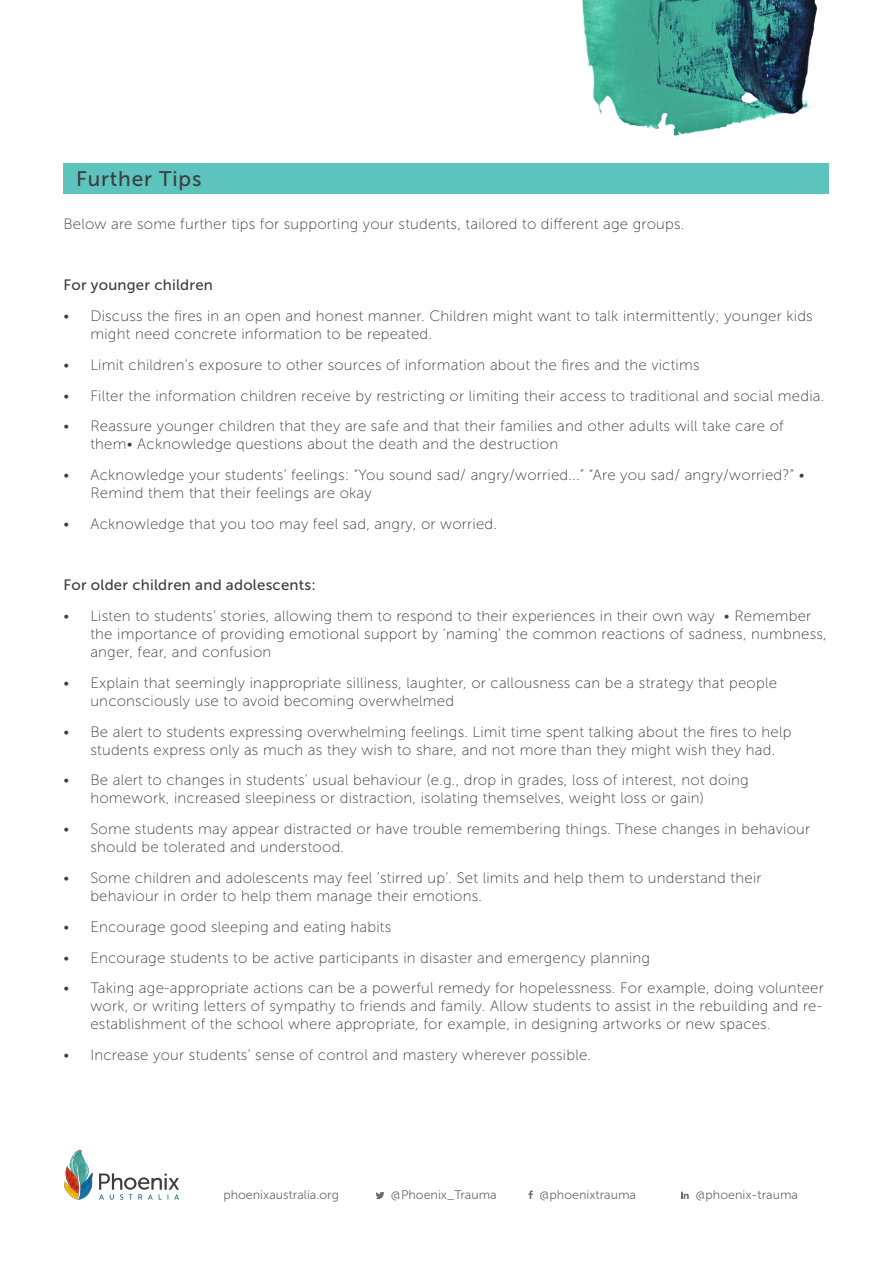
<style>
.page{position:relative;width:893px;height:1263px;background:#fff}
.page>*{position:absolute;margin:0;border:0;box-sizing:border-box;transform-origin:0 0}
.SubHeading{font:21px "Museo Sans 500";letter-spacing:.04em;color:#3e3e3f}
.Body_copy{font:15px/18px "Museo Sans 100";letter-spacing:.015em;color:#3e3e3f}
.Body_copy-2{font:15px "Museo Sans 500";letter-spacing:.015em;color:#3e3e3f}
.t1{font:12.45px "Museo Sans 300";color:#6c6d70}
</style>
<div class="page">
<img style="left:582px;top:0;width:236px;height:136px">
<svg style="left:376px;top:1192px;width:8px;height:7px"></svg>
<svg style="left:528px;top:1190px;width:5px;height:9px"></svg>
<svg style="left:681px;top:1191px;width:8px;height:8px"></svg>
<img style="left:64px;top:1150px;width:29px;height:50px">
<svg style="left:99px;top:1173px;width:80px;height:27px"></svg>
<div style="left:63px;top:163px;width:766px;height:31px;background:#5dc4bd"></div>
<p class="SubHeading" style="left:76px;top:167px;width:127px">Further Tips</p>
<p class="Body_copy" style="left:63px;top:215px;width:623px">Below are some further tips for supporting your students, tailored to different age groups.</p>
<p class="Body_copy-2" style="left:63px;top:277px;width:151px">For younger children</p>
<p class="Body_copy" style="left:90px;top:307px;width:724px;text-indent:-27px">• Discuss the fires in an open and honest manner. Children might want to talk intermittently; younger kids might need concrete information to be repeated.</p>
<p class="Body_copy" style="left:63px;top:356px;width:638px">• Limit children’s exposure to other sources of information about the fires and the victims</p>
<p class="Body_copy" style="left:63px;top:387px;width:762px">• Filter the information children receive by restricting or limiting their access to traditional and social media.</p>
<p class="Body_copy" style="left:90px;top:417px;width:695px;text-indent:-27px">• Reassure younger children that they are safe and that their families and other adults will take care of them• Acknowledge questions about the death and the destruction</p>
<p class="Body_copy" style="left:90px;top:466px;width:716px;text-indent:-27px">• Acknowledge your students’ feelings: “You sound sad/ angry/worried...” “Are you sad/ angry/worried?” •<br>Remind them that their feelings are okay</p>
<p class="Body_copy" style="left:63px;top:515px;width:435px">• Acknowledge that you too may feel sad, angry, or worried.</p>
<p class="Body_copy-2" style="left:63px;top:577px;width:254px">For older children and adolescents:</p>
<p class="Body_copy" style="left:90px;top:607px;width:738px;text-indent:-27px">• Listen to students’ stories, allowing them to respond to their experiences in their own way • Remember the importance of providing emotional support by ‘naming’ the common reactions of sadness, numbness, anger, fear, and confusion</p>
<p class="Body_copy" style="left:90px;top:674px;width:688px;text-indent:-27px">• Explain that seemingly inappropriate silliness, laughter, or callousness can be a strategy that people unconsciously use to avoid becoming overwhelmed</p>
<p class="Body_copy" style="left:90px;top:723px;width:702px;text-indent:-27px">• Be alert to students expressing overwhelming feelings. Limit time spent talking about the fires to help students express only as much as they wish to share, and not more than they might wish they had.</p>
<p class="Body_copy" style="left:90px;top:771px;width:660px;text-indent:-27px">• Be alert to changes in students’ usual behaviour (e.g., drop in grades, loss of interest, not doing homework, increased sleepiness or distraction, isolating themselves, weight loss or gain)</p>
<p class="Body_copy" style="left:90px;top:820px;width:721px;text-indent:-27px">• Some students may appear distracted or have trouble remembering things. These changes in behaviour should be tolerated and understood.</p>
<p class="Body_copy" style="left:90px;top:869px;width:673px;text-indent:-27px">• Some children and adolescents may feel ’stirred up’. Set limits and help them to understand their behaviour in order to help them manage their emotions.</p>
<p class="Body_copy" style="left:63px;top:918px;width:330px">• Encourage good sleeping and eating habits</p>
<p class="Body_copy" style="left:63px;top:948px;width:588px">• Encourage students to be active participants in disaster and emergency planning</p>
<p class="Body_copy" style="left:90px;top:979px;width:735px;text-indent:-27px">• Taking age-appropriate actions can be a powerful remedy for hopelessness. For example, doing volunteer work, or writing letters of sympathy to friends and family. Allow students to assist in the rebuilding and re&shy;establishment of the school where appropriate, for example, in designing artworks or new spaces.</p>
<p class="Body_copy" style="left:63px;top:1046px;width:529px">• Increase your students’ sense of control and mastery wherever possible.</p>
<p class="t1" style="left:223px;top:1188px;width:117px">phoenixaustralia.org</p>
<p class="t1" style="left:391px;top:1188px;width:107px">@Phoenix_Trauma</p>
<p class="t1" style="left:539px;top:1188px;width:98px">@phoenixtrauma</p>
<p class="t1" style="left:695px;top:1188px;width:104px">@phoenix-trauma</p>
</div>
